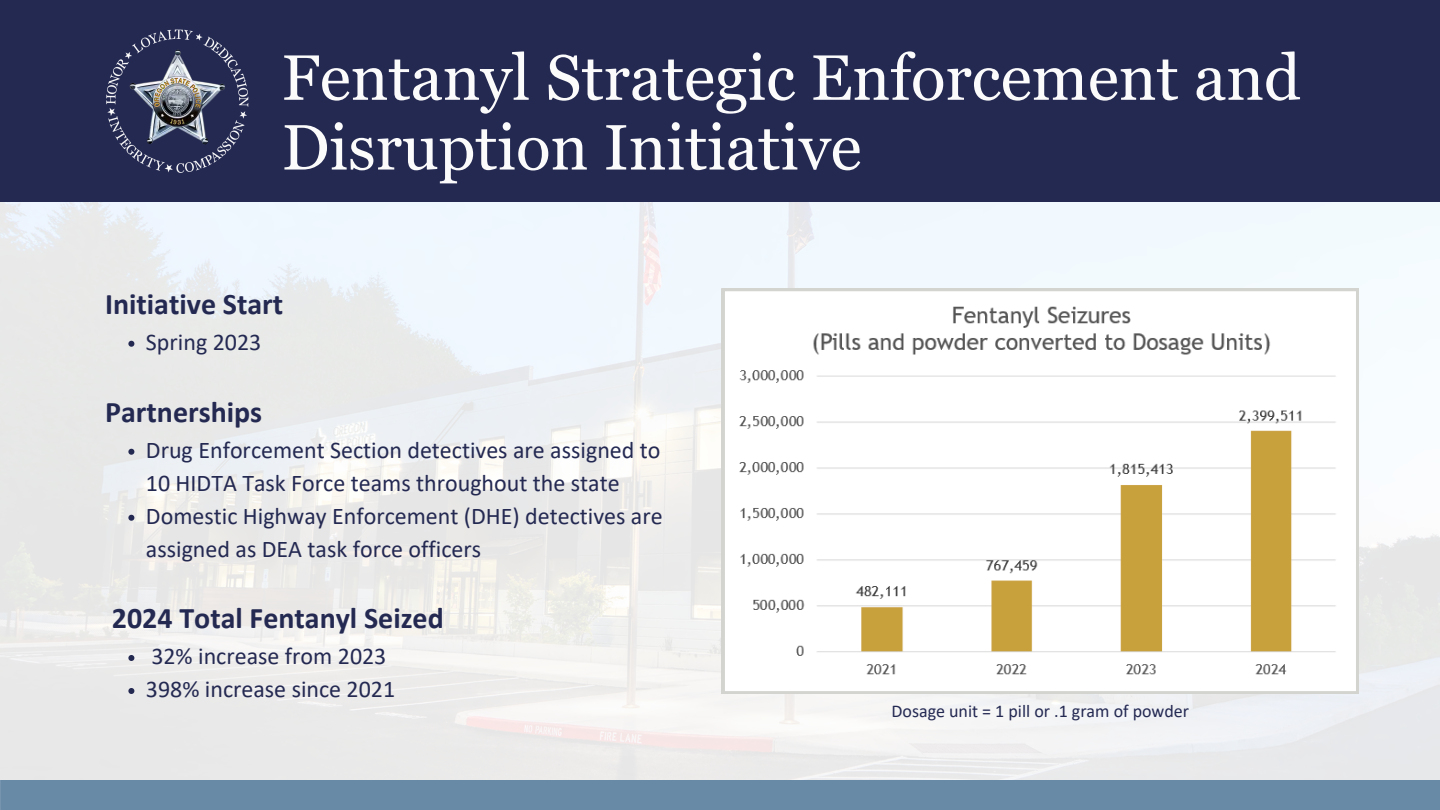
<style>
.page{position:relative;width:1440px;height:810px;background:#fff}
.page>*{position:absolute;margin:0;border:0;box-sizing:border-box;transform-origin:0 0}
.t1{font:64px/69.8px "Georgia Pro";color:#fbfbfb}
.t2{font:700 30px "Calibri";color:#242952}
.t3{font:24px/33px "Calibri";color:#242952}
.t4{font:18px "Calibri";color:#242952}
</style>
<div class="page">
<img style="left:0;top:202px;width:1440px;height:579px">
<div style="left:0;top:0;width:1440px;height:202px;background:#242952"></div>
<div style="left:0;top:781px;width:1440px;height:29px;background:#688aa6"></div>
<img style="left:106px;top:29px;width:143px;height:144px">
<svg style="left:722px;top:288px;width:637px;height:406px"></svg>
<svg style="left:128px;top:341px;width:6px;height:6px"></svg>
<svg style="left:128px;top:449px;width:6px;height:6px"></svg>
<svg style="left:128px;top:515px;width:6px;height:6px"></svg>
<svg style="left:128px;top:655px;width:6px;height:6px"></svg>
<svg style="left:128px;top:688px;width:6px;height:6px"></svg>
<h1 class="t1" style="left:282px;top:43px;width:1021px">Fentanyl Strategic Enforcement and<br>Disruption Initiative</h1>
<p class="t2" style="left:105px;top:291px;width:180px">Initiative Start</p>
<h1 class="t3" style="left:146px;top:327px;width:117px">Spring 2023</h1>
<h2 class="t2" style="left:105px;top:399px;width:158px">Partnerships</h2>
<p class="t3" style="left:146px;top:435px;width:516px">Drug Enforcement Section detectives are assigned to<br>10 HIDTA Task Force teams throughout the state</p>
<h2 class="t3" style="left:146px;top:501px;width:518px">Domestic Highway Enforcement (DHE) detectives are assigned as DEA task force officers</h2>
<p class="t2" style="left:112px;top:605px;width:333px">2024 Total Fentanyl Seized</p>
<p class="t3" style="left:151px;top:641px;width:237px">32% increase from 2023</p>
<h2 class="t3" style="left:146px;top:674px;width:251px">398% increase since 2021</h2>
<p class="t4" style="left:891px;top:703px;width:299px">Dosage unit = 1 pill or .1 gram of powder</p>
</div>
